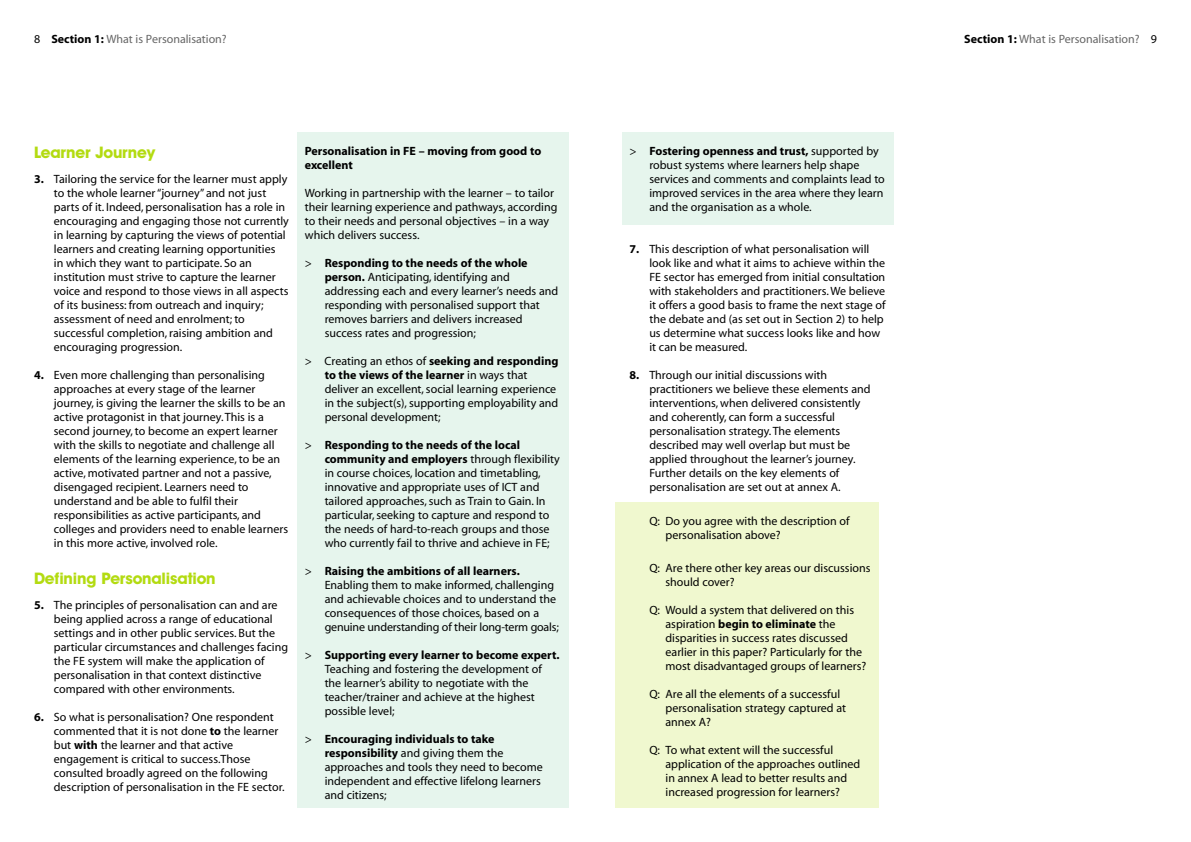
<style>
.page{position:relative;width:1191px;height:842px;background:#fff}
.page>*{position:absolute;margin:0;border:0;box-sizing:border-box;transform-origin:0 0}
.t1{font:700 16px "Avant Garde IT Cby BT";letter-spacing:-.01em;color:#b3db11}
.t2{font:12px/14px "Myriad";color:#000}
.t3{font:12px "Myriad";color:#666}
.t4{font:700 12px/14px "Myriad";color:#000}
.s1{color:#000}
.s2{font-weight:700;color:#000}
.s3{font-weight:700}
</style>
<div class="page">
<div style="left:622px;top:132px;width:271px;height:93px;background:#e6f5ed"></div>
<div style="left:615px;top:502px;width:264px;height:306px;background:#f0f8cf"></div>
<div style="left:297px;top:132px;width:271px;height:676px;background:#e6f5ed"></div>
<p class="t3" style="left:34px;top:34px;width:194px"><span class="s1">8</span> <span class="s2">Section 1:</span> What is Personalisation?</p>
<p class="t3" style="left:964px;top:34px;width:194px"><span class="s2">Section 1:</span> What is Personalisation? <span class="s1">9</span></p>
<h1 class="t1" style="left:34px;top:146px;width:123px">Learner Journey</h1>
<p class="t2" style="left:54px;top:173px;width:237px;text-indent:-20px"><span class="s3">3.</span> Tailoring the service for the learner must apply to the whole learner “journey” and not just parts of it. Indeed, personalisation has a role in encouraging and engaging those not currently in learning by capturing the views of potential learners and creating learning opportunities<br>in which they want to participate. So an institution must strive to capture the learner voice and respond to those views in all aspects of its business: from outreach and inquiry; assessment of need and enrolment; to successful completion, raising ambition and encouraging progression.</p>
<p class="t2" style="left:54px;top:369px;width:236px;text-indent:-20px"><span class="s3">4.</span> Even more challenging than personalising approaches at every stage of the learner journey, is giving the learner the skills to be an active protagonist in that journey. This is a second journey, to become an expert learner with the skills to negotiate and challenge all elements of the learning experience, to be an active, motivated partner and not a passive, disengaged recipient. Learners need to understand and be able to fulfil their responsibilities as active participants, and colleges and providers need to enable learners in this more active, involved role.</p>
<h1 class="t1" style="left:34px;top:572px;width:183px">Defining Personalisation</h1>
<p class="t2" style="left:54px;top:599px;width:236px;text-indent:-20px"><span class="s3">5.</span> The principles of personalisation can and are being applied across a range of educational settings and in other public services. But the particular circumstances and challenges facing the FE system will make the application of personalisation in that context distinctive compared with other environments.</p>
<p class="t2" style="left:54px;top:711px;width:232px;text-indent:-20px"><span class="s3">6.</span> So what is personalisation? One respondent commented that it is not done <span class="s3">to</span> the learner but <span class="s3">with</span> the learner and that active engagement is critical to success.Those consulted broadly agreed on the following description of personalisation in the FE sector.</p>
<p class="t4" style="left:305px;top:145px;width:238px">Personalisation in FE – moving from good to excellent</p>
<p class="t2" style="left:305px;top:187px;width:254px">Working in partnership with the learner – to tailor their learning experience and pathways, according to their needs and personal objectives – in a way which delivers success.</p>
<p class="t2" style="left:325px;top:257px;width:235px;text-indent:-20px">&gt; <span class="s3">Responding to the needs of the whole person.</span> Anticipating, identifying and addressing each and every learner’s needs and responding with personalised support that removes barriers and delivers increased success rates and progression;</p>
<p class="t2" style="left:325px;top:355px;width:235px;text-indent:-20px">&gt; Creating an ethos of <span class="s3">seeking and responding to the views of the learner</span> in ways that deliver an excellent, social learning experience in the subject(s), supporting employability and personal development;</p>
<p class="t2" style="left:325px;top:439px;width:237px;text-indent:-20px">&gt; <span class="s3">Responding to the needs of the local community and employers</span> through flexibility in course choices, location and timetabling, innovative and appropriate uses of ICT and tailored approaches, such as Train to Gain. In particular, seeking to capture and respond to the needs of hard-to-reach groups and those who currently fail to thrive and achieve in FE;</p>
<p class="t2" style="left:325px;top:565px;width:236px;text-indent:-20px">&gt; <span class="s3">Raising the ambitions of all learners.<br></span>Enabling them to make informed, challenging and achievable choices and to understand the consequences of those choices, based on a genuine understanding of their long-term goals;</p>
<p class="t2" style="left:325px;top:649px;width:236px;text-indent:-20px">&gt; <span class="s3">Supporting every learner to become expert.<br></span>Teaching and fostering the development of the learner’s ability to negotiate with the teacher/trainer and achieve at the highest possible level;</p>
<p class="t2" style="left:325px;top:733px;width:220px;text-indent:-20px">&gt; <span class="s3">Encouraging individuals to take responsibility</span> and giving them the approaches and tools they need to become independent and effective lifelong learners and citizens;</p>
<p class="t2" style="left:649px;top:145px;width:237px;text-indent:-20px">&gt; <span class="s3">Fostering openness and trust,</span> supported by robust systems where learners help shape services and comments and complaints lead to improved services in the area where they learn and the organisation as a whole.</p>
<p class="t2" style="left:649px;top:243px;width:238px;text-indent:-20px"><span class="s3">7.</span> This description of what personalisation will look like and what it aims to achieve within the FE sector has emerged from initial consultation with stakeholders and practitioners. We believe it offers a good basis to frame the next stage of the debate and (as set out in Section 2) to help us determine what success looks like and how it can be measured.</p>
<p class="t2" style="left:649px;top:369px;width:223px;text-indent:-20px"><span class="s3">8.</span> Through our initial discussions with practitioners we believe these elements and interventions, when delivered consistently and coherently, can form a successful personalisation strategy.The elements described may well overlap but must be applied throughout the learner’s journey.<br>Further details on the key elements of personalisation are set out at annex A.</p>
<p class="t2" style="left:665px;top:515px;width:186px;text-indent:-16px">Q: Do you agree with the description of personalisation above?</p>
<p class="t2" style="left:665px;top:562px;width:206px;text-indent:-16px">Q: Are there other key areas our discussions should cover?</p>
<p class="t2" style="left:665px;top:604px;width:202px;text-indent:-16px">Q: Would a system that delivered on this aspiration <span class="s3">begin to eliminate</span> the disparities in success rates discussed earlier in this paper? Particularly for the most disadvantaged groups of learners?</p>
<p class="t2" style="left:665px;top:688px;width:182px;text-indent:-16px">Q: Are all the elements of a successful personalisation strategy captured at annex A?</p>
<p class="t2" style="left:665px;top:744px;width:196px;text-indent:-16px">Q: To what extent will the successful application of the approaches outlined in annex A lead to better results and increased progression for learners?</p>
</div>
